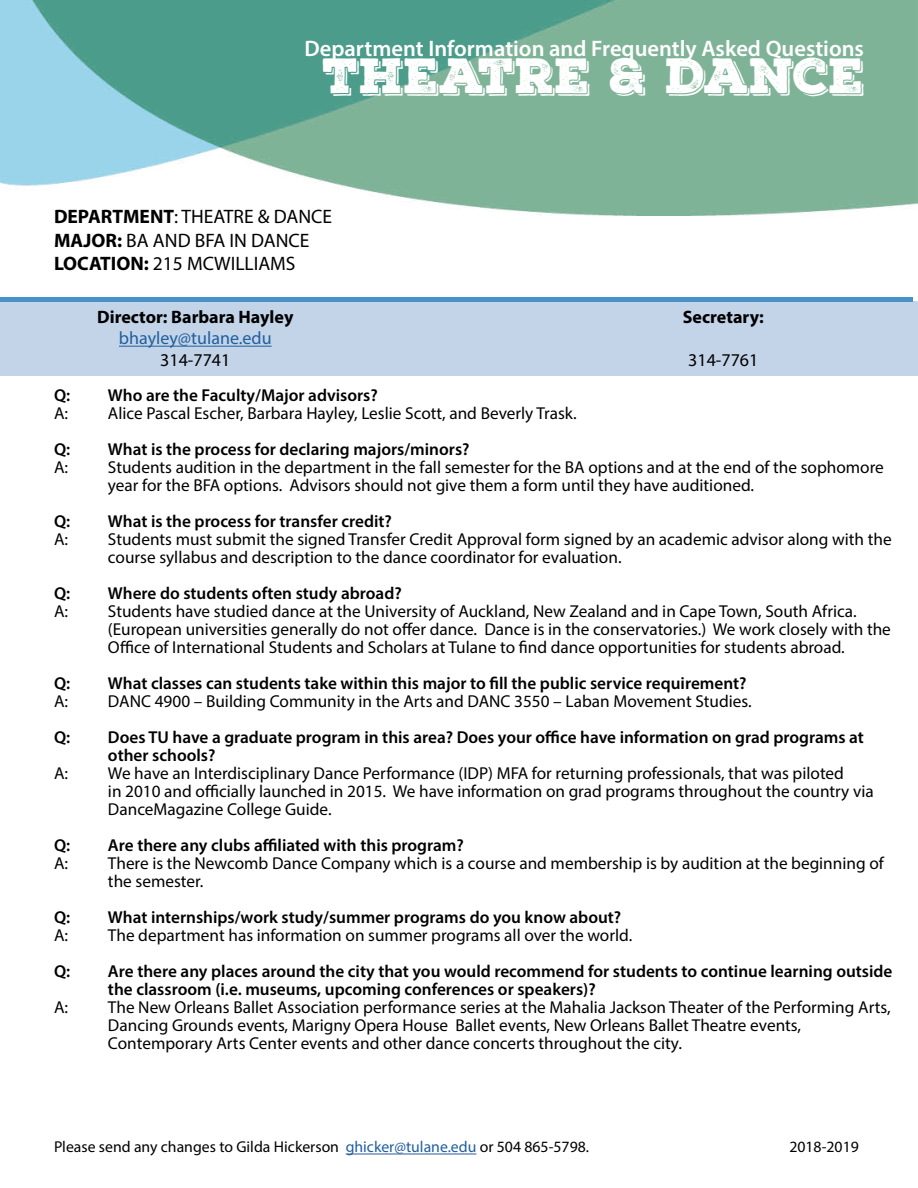
<style>
.page{position:relative;width:918px;height:1188px;background:#fff}
.page>*{position:absolute;margin:0;border:0;box-sizing:border-box;transform-origin:0 0}
.t1{font:48px "Nexa Rust Slab Black Shadow 01";color:#fff}
.t2{font:600 22.5px "Myriad Pro";color:#fff}
.t3{font:19.5px/23.4px "Myriad Pro";color:#000}
.t4{font:700 18px "Myriad Pro";color:#000}
.t5{font:18px "Myriad Pro";color:#215e9e}
.t6{font:18px "Myriad Pro";color:#000}
.t7{font:17.25px/18px "Myriad Pro";color:#000}
.t8{font:600 17.25px/18px "Myriad Pro";color:#000}
.t9{font:15.75px "Myriad Pro";color:#000}
.s1{font-weight:700}
.s2{color:#215e9e}
</style>
<div class="page">
<img style="left:0;top:0;width:918px;height:215px">
<hr style="left:346px;top:1154px;width:130px;height:1px;background:#215e9e">
<div style="left:1px;top:301px;width:917px;height:75px;background:#c3d4e8"></div>
<hr style="left:0;top:297px;width:913px;height:4px;background:#4792c6">
<hr style="left:119px;top:346px;width:153px;height:1px;background:#215e9e">
<h2 class="t2" style="left:304px;top:34px;width:561px">Department Information and Frequently Asked Questions</h2>
<h1 class="t1" style="left:322px;top:44px;width:543px">THEATRE &amp; DANCE</h1>
<p class="t3" style="left:54px;top:205px;width:280px"><span class="s1">DEPARTMENT</span>: THEATRE &amp; DANCE<br><span class="s1">MAJOR:</span> BA AND BFA IN DANCE<br><span class="s1">LOCATION:</span> 215 MCWILLIAMS</p>
<p class="t4" style="left:97px;top:305px;width:198px">Director: Barbara Hayley</p>
<p class="t5" style="left:119px;top:327px;width:154px">bhayley@tulane.edu</p>
<p class="t6" style="left:160px;top:349px;width:72px">314-7741</p>
<p class="t4" style="left:683px;top:305px;width:83px">Secretary:</p>
<p class="t6" style="left:688px;top:349px;width:72px">314-7761</p>
<p class="t8" style="left:54px;top:386px;width:18px">Q:</p>
<p class="t8" style="left:108px;top:386px;width:271px">Who are the Faculty/Major advisors?</p>
<p class="t7" style="left:54px;top:404px;width:16px">A:</p>
<p class="t7" style="left:108px;top:404px;width:470px">Alice Pascal Escher, Barbara Hayley, Leslie Scott, and Beverly Trask.</p>
<p class="t8" style="left:54px;top:440px;width:18px">Q:</p>
<p class="t8" style="left:108px;top:440px;width:363px">What is the process for declaring majors/minors?</p>
<p class="t7" style="left:54px;top:458px;width:16px">A:</p>
<p class="t7" style="left:108px;top:458px;width:777px">Students audition in the department in the fall semester for the BA options and at the end of the sophomore year for the BFA options. Advisors should not give them a form until they have auditioned.</p>
<p class="t8" style="left:54px;top:512px;width:18px">Q:</p>
<p class="t8" style="left:108px;top:512px;width:285px">What is the process for transfer credit?</p>
<p class="t7" style="left:54px;top:530px;width:16px">A:</p>
<p class="t7" style="left:108px;top:530px;width:785px">Students must submit the signed Transfer Credit Approval form signed by an academic advisor along with the course syllabus and description to the dance coordinator for evaluation.</p>
<p class="t8" style="left:54px;top:584px;width:18px">Q:</p>
<p class="t8" style="left:108px;top:584px;width:295px">Where do students often study abroad?</p>
<p class="t7" style="left:54px;top:602px;width:16px">A:</p>
<p class="t7" style="left:108px;top:602px;width:784px">Students have studied dance at the University of Auckland, New Zealand and in Cape Town, South Africa. (European universities generally do not offer dance. Dance is in the conservatories.) We work closely with the<br>Office of International Students and Scholars at Tulane to find dance opportunities for students abroad.</p>
<p class="t8" style="left:54px;top:674px;width:18px">Q:</p>
<p class="t8" style="left:108px;top:674px;width:640px">What classes can students take within this major to fill the public service requirement?</p>
<p class="t7" style="left:54px;top:692px;width:16px">A:</p>
<p class="t7" style="left:108px;top:692px;width:645px">DANC 4900 – Building Community in the Arts and DANC 3550 – Laban Movement Studies.</p>
<p class="t8" style="left:54px;top:728px;width:18px">Q:</p>
<p class="t8" style="left:108px;top:728px;width:757px">Does TU have a graduate program in this area? Does your office have information on grad programs at other schools?</p>
<p class="t7" style="left:54px;top:764px;width:16px">A:</p>
<p class="t7" style="left:108px;top:764px;width:767px">We have an Interdisciplinary Dance Performance (IDP) MFA for returning professionals, that was piloted<br>in 2010 and officially launched in 2015. We have information on grad programs throughout the country via<br>DanceMagazine College Guide.</p>
<p class="t8" style="left:54px;top:836px;width:18px">Q:</p>
<p class="t8" style="left:108px;top:836px;width:357px">Are there any clubs affiliated with this program?</p>
<p class="t7" style="left:54px;top:854px;width:16px">A:</p>
<p class="t7" style="left:108px;top:854px;width:777px">There is the Newcomb Dance Company which is a course and membership is by audition at the beginning of the semester.</p>
<p class="t8" style="left:54px;top:908px;width:18px">Q:</p>
<p class="t8" style="left:108px;top:908px;width:515px">What internships/work study/summer programs do you know about?</p>
<p class="t7" style="left:54px;top:926px;width:16px">A:</p>
<p class="t7" style="left:108px;top:926px;width:526px">The department has information on summer programs all over the world.</p>
<p class="t8" style="left:54px;top:962px;width:18px">Q:</p>
<p class="t8" style="left:108px;top:962px;width:786px">Are there any places around the city that you would recommend for students to continue learning outside the classroom (i.e. museums, upcoming conferences or speakers)?</p>
<p class="t7" style="left:54px;top:998px;width:16px">A:</p>
<p class="t7" style="left:108px;top:998px;width:784px">The New Orleans Ballet Association performance series at the Mahalia Jackson Theater of the Performing Arts,<br>Dancing Grounds events, Marigny Opera House Ballet events, New Orleans Ballet Theatre events,<br>Contemporary Arts Center events and other dance concerts throughout the city.</p>
<p class="t9" style="left:54px;top:1137px;width:537px">Please send any changes to Gilda Hickerson <span class="s2">ghicker@tulane.edu</span> or 504 865-5798.</p>
<p class="t9" style="left:789px;top:1137px;width:71px">2018-2019</p>
</div>
